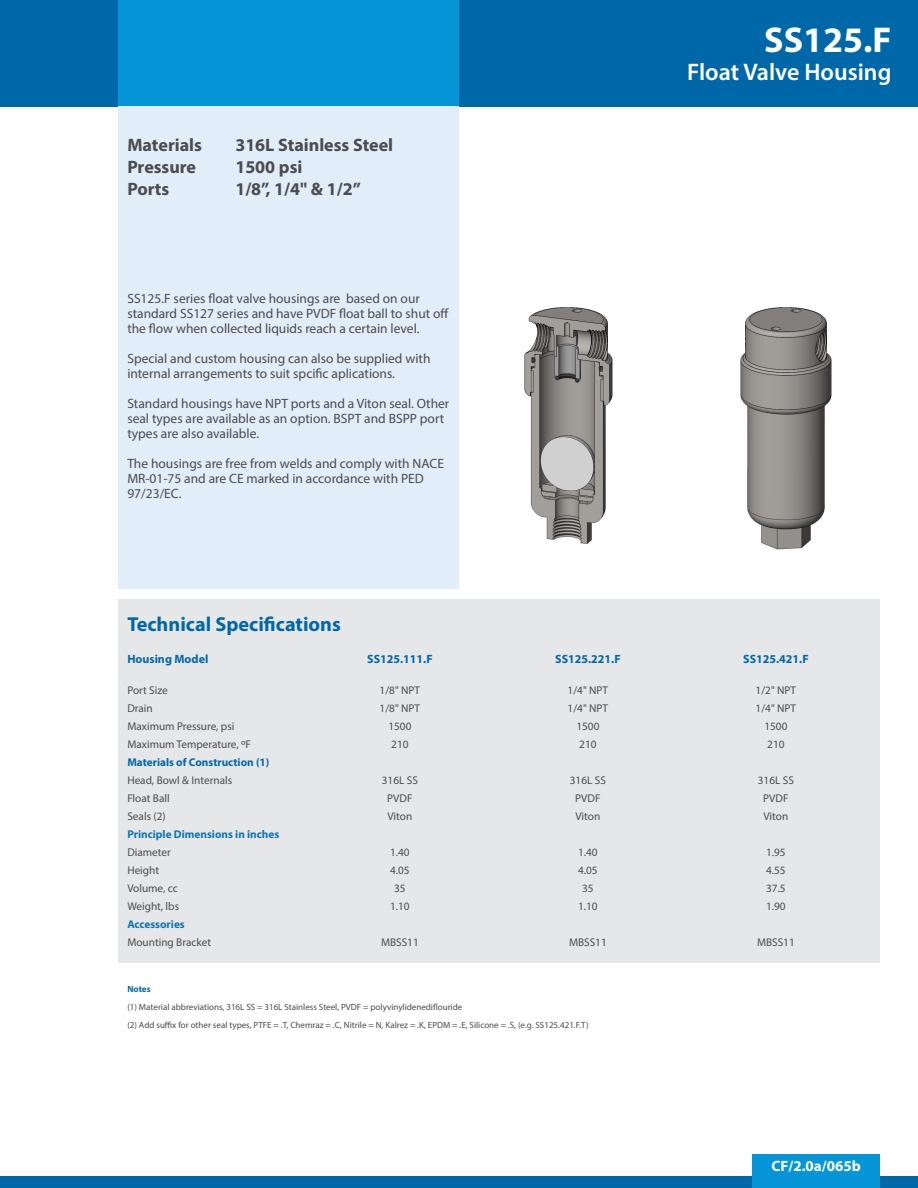
<style>
.page{position:relative;width:918px;height:1188px;background:#fff}
.page>*{position:absolute;margin:0;border:0;box-sizing:border-box;transform-origin:0 0}
.t1{font:700 36px "Myriad Pro";color:#fff}
.t2{font:600 24px "Myriad Pro";color:#fff}
.t3{font:700 20.25px "Myriad Pro";color:#0068a9}
.t4{font:700 18px "Myriad Pro";color:#4b4c4d}
.t5{font:700 15px "Myriad Pro";color:#fff}
.t6{font:13.5px/15px "Myriad Pro";color:#4b4c4d}
.t7{font:700 12px "Myriad Pro";color:#0068a9}
.t8{font:11.25px/18px "Myriad Pro";color:#4b4c4d;text-align:center}
.t9{font:700 11.25px "Myriad Pro";color:#0b76b3}
.t10{font:9px/18px "Myriad Pro";color:#4b4c4d}
.t11{font:700 9px "Myriad Pro";color:#0068a9}
.s1{font-size:12px}
.s2{font-weight:700;color:#0068a9}
</style>
<div class="page">
<div style="left:0;top:0;width:918px;height:106px;background:#0068a9"></div>
<div style="left:119px;top:0;width:340px;height:106px;background:#0696d7"></div>
<div style="left:119px;top:106px;width:340px;height:482px;background:#e1edf8"></div>
<div style="left:0;top:1176px;width:918px;height:12px;background:#0068a9"></div>
<div style="left:752px;top:1154px;width:128px;height:34px;background:#0696d7"></div>
<div style="left:119px;top:599px;width:761px;height:363px;background:#e6e7e9"></div>
<img style="left:524px;top:307px;width:89px;height:237px">
<img style="left:740px;top:307px;width:92px;height:243px">
<h3 class="t4" style="left:127px;top:134px;width:76px">Materials</h3>
<h3 class="t4" style="left:235px;top:134px;width:159px">316L Stainless Steel</h3>
<h3 class="t4" style="left:127px;top:155px;width:70px">Pressure</h3>
<h3 class="t4" style="left:235px;top:155px;width:69px">1500 psi</h3>
<h3 class="t4" style="left:127px;top:177px;width:44px">Ports</h3>
<h3 class="t4" style="left:235px;top:177px;width:127px">1/8”, 1/4" &amp; 1/2”</h3>
<p class="t6" style="left:127px;top:291px;width:323px">SS125.F series float valve housings are based on our standard SS127 series and have PVDF float ball to shut off the flow when collected liquids reach a certain level.</p>
<p class="t6" style="left:127px;top:351px;width:305px">Special and custom housing can also be supplied with internal arrangements to suit spcific aplications.</p>
<p class="t6" style="left:127px;top:396px;width:324px">Standard housings have NPT ports and a Viton seal. Other seal types are available as an option. BSPT and BSPP port types are also available.</p>
<p class="t6" style="left:127px;top:456px;width:318px">The housings are free from welds and comply with NACE<br>MR-01-75 and are CE marked in accordance with PED<br>97/23/EC.</p>
<h3 class="t3" style="left:127px;top:611px;width:215px">Technical Specifications</h3>
<p class="t7" style="left:127px;top:651px;width:83px">Housing Model</p>
<p class="t8" style="left:127px;top:681px;width:144px;text-align:left">Port Size<br>Drain<br>Maximum Pressure, psi<br>Maximum Temperature, <span class="s1">o</span>F<br><span class="s2">Materials of Construction (1)</span></p>
<p class="t8" style="left:127px;top:771px;width:106px;text-align:left">Head, Bowl &amp; Internals<br>Float Ball<br>Seals (2)</p>
<p class="t9" style="left:127px;top:827px;width:154px">Principle Dimensions in inches</p>
<p class="t8" style="left:127px;top:843px;width:53px;text-align:left">Diameter<br>Height<br>Volume, cc<br>Weight, lbs</p>
<p class="t9" style="left:127px;top:917px;width:59px">Accessories</p>
<p class="t8" style="left:127px;top:933px;width:85px">Mounting Bracket</p>
<p class="t11" style="left:127px;top:983px;width:25px">Notes</p>
<p class="t10" style="left:127px;top:998px;width:463px">(1) Material abbreviations, 316L SS = 316L Stainless Steel, PVDF = polyvinylidenediflouride<br>(2) Add suffix for other seal types, PTFE = .T, Chemraz = .C, Nitrile = N, Kalrez = .K, EPDM = .E, Silicone = .S, (e.g. SS125.421.F.T)</p>
<p class="t7" style="left:367px;top:651px;width:67px">SS125.111.F</p>
<p class="t8" style="left:380px;top:681px;width:42px">1/8" NPT<br>1/8" NPT<br>1500<br>210</p>
<p class="t8" style="left:382px;top:771px;width:38px">316L SS<br>PVDF<br>Viton</p>
<p class="t8" style="left:390px;top:843px;width:21px">1.40<br>4.05<br>35<br>1.10</p>
<p class="t8" style="left:381px;top:933px;width:39px">MBSS11</p>
<p class="t7" style="left:555px;top:651px;width:67px">SS125.221.F</p>
<p class="t8" style="left:568px;top:681px;width:42px">1/4" NPT<br>1/4" NPT<br>1500<br>210</p>
<p class="t8" style="left:570px;top:771px;width:38px">316L SS<br>PVDF<br>Viton</p>
<p class="t8" style="left:578px;top:843px;width:21px">1.40<br>4.05<br>35<br>1.10</p>
<p class="t8" style="left:569px;top:933px;width:39px">MBSS11</p>
<h1 class="t1" style="left:764px;top:17px;width:129px">SS125.F</h1>
<h2 class="t2" style="left:687px;top:57px;width:206px">Float Valve Housing</h2>
<p class="t7" style="left:743px;top:651px;width:67px">SS125.421.F</p>
<p class="t8" style="left:756px;top:681px;width:42px">1/2" NPT<br>1/4" NPT<br>1500<br>210</p>
<p class="t8" style="left:758px;top:771px;width:38px">316L SS<br>PVDF<br>Viton</p>
<p class="t8" style="left:766px;top:843px;width:21px;text-align:justify">1.95<br>4.55<br>37.5<br>1.90</p>
<p class="t8" style="left:757px;top:933px;width:39px">MBSS11</p>
<p class="t5" style="left:772px;top:1157px;width:91px">CF/2.0a/065b</p>
</div>
